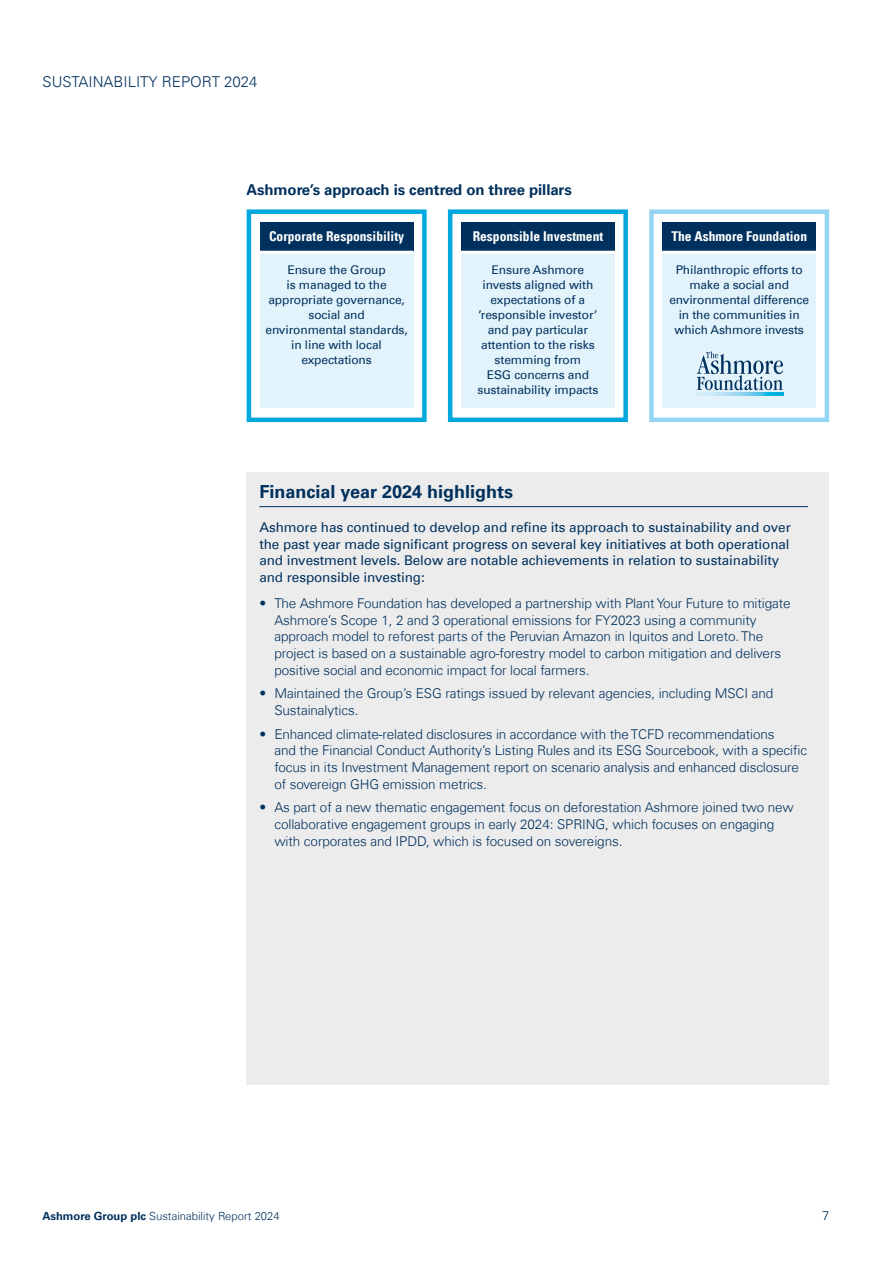
<style>
.page{position:relative;width:893px;height:1263px;background:#fff}
.page>*{position:absolute;margin:0;border:0;box-sizing:border-box;transform-origin:0 0}
.t1{font:700 18px "Univers Com 65";color:#00305d}
.t2{font:700 15px "Univers Com 65";letter-spacing:-.005em;color:#00305d}
.t3{font:300 15px "Univers Com 45";color:#00305d}
.t4{font:300 13.5px/16.8px "Univers Com 45";letter-spacing:-.005em;color:#00305d}
.t5{font:13.5px/16.8px "Univers Com 55 Roman";letter-spacing:-.005em;color:#00305d}
.t6{font:13.5px "Univers Com 67 Bold Cond";color:#fff}
.t7{font:300 12.75px "Univers Com 45";color:#00305d}
.t8{font:12px/15px "Univers Com 55 Roman";letter-spacing:-.01em;color:#00305d;text-align:center}
.t9{font:300 11.25px "Univers Com 45";color:#00305d}
.s1{font-family:"Univers Com 65";font-weight:700}
</style>
<div class="page">
<div style="left:247px;top:472px;width:582px;height:612px;background:#ececec"></div>
<hr style="left:259px;top:506px;width:549px;height:1px;background:#00305d">
<div style="left:260px;top:222px;width:154px;height:30px;background:#00305d"></div>
<div style="left:260px;top:252px;width:154px;height:155px;background:#e3f3fc"></div>
<hr style="left:260px;top:251px;width:154px;height:3px;background:#fff">
<div style="left:247px;top:209px;width:180px;height:213px;border:4px solid #00a8dd"></div>
<div style="left:461px;top:222px;width:154px;height:30px;background:#00305d"></div>
<div style="left:461px;top:252px;width:154px;height:155px;background:#e3f3fc"></div>
<hr style="left:461px;top:251px;width:154px;height:3px;background:#fff">
<div style="left:448px;top:209px;width:180px;height:213px;border:4px solid #00a8dd"></div>
<div style="left:662px;top:222px;width:154px;height:30px;background:#00305d"></div>
<div style="left:662px;top:252px;width:154px;height:155px;background:#e3f3fc"></div>
<hr style="left:662px;top:251px;width:154px;height:3px;background:#fff">
<div style="left:649px;top:209px;width:180px;height:213px;border:4px solid #95d5f1"></div>
<svg style="left:697px;top:351px;width:86px;height:39px"></svg>
<svg style="left:698px;top:393px;width:85px;height:2px"></svg>
<p class="t3" style="left:43px;top:73px;width:217px">SUSTAINABILITY REPORT 2024</p>
<p class="t2" style="left:247px;top:181px;width:327px">Ashmore’s approach is centred on three pillars</p>
<p class="t6" style="left:269px;top:228px;width:137px">Corporate Responsibility</p>
<p class="t8" style="left:265px;top:262px;width:144px">Ensure the Group<br>is managed to the appropriate governance, social and<br>environmental standards, in line with local expectations</p>
<p class="t6" style="left:473px;top:228px;width:132px">Responsible Investment</p>
<p class="t8" style="left:477px;top:262px;width:122px">Ensure Ashmore invests aligned with expectations of a ’responsible investor’ and pay particular attention to the risks stemming from<br>ESG concerns and sustainability impacts</p>
<p class="t6" style="left:671px;top:228px;width:137px">The Ashmore Foundation</p>
<p class="t8" style="left:669px;top:262px;width:141px">Philanthropic efforts to make a social and environmental difference in the communities in which Ashmore invests</p>
<h1 class="t1" style="left:259px;top:481px;width:255px">Financial year 2024 highlights</h1>
<p class="t5" style="left:259px;top:518px;width:533px">Ashmore has continued to develop and refine its approach to sustainability and over the past year made significant progress on several key initiatives at both operational and investment levels. Below are notable achievements in relation to sustainability and responsible investing:</p>
<p class="t4" style="left:274px;top:594px;width:518px;text-indent:-15px">• The Ashmore Foundation has developed a partnership with Plant Your Future to mitigate Ashmore’s Scope 1, 2 and 3 operational emissions for FY2023 using a community approach model to reforest parts of the Peruvian Amazon in Iquitos and Loreto. The project is based on a sustainable agro-forestry model to carbon mitigation and delivers positive social and economic impact for local farmers.</p>
<p class="t4" style="left:274px;top:685px;width:500px;text-indent:-15px">• Maintained the Group’s ESG ratings issued by relevant agencies, including MSCI and<br>Sustainalytics.</p>
<p class="t4" style="left:274px;top:725px;width:534px;text-indent:-15px">• Enhanced climate-related disclosures in accordance with the TCFD recommendations<br>and the Financial Conduct Authority’s Listing Rules and its ESG Sourcebook, with a specific focus in its Investment Management report on scenario analysis and enhanced disclosure of sovereign GHG emission metrics.</p>
<p class="t4" style="left:274px;top:799px;width:521px;text-indent:-15px">• As part of a new thematic engagement focus on deforestation Ashmore joined two new collaborative engagement groups in early 2024: SPRING, which focuses on engaging with corporates and IPDD, which is focused on sovereigns.</p>
<p class="t9" style="left:43px;top:1209px;width:239px"><span class="s1">Ashmore Group plc</span> Sustainability Report 2024</p>
<p class="t7" style="left:822px;top:1208px;width:9px">7</p>
</div>
